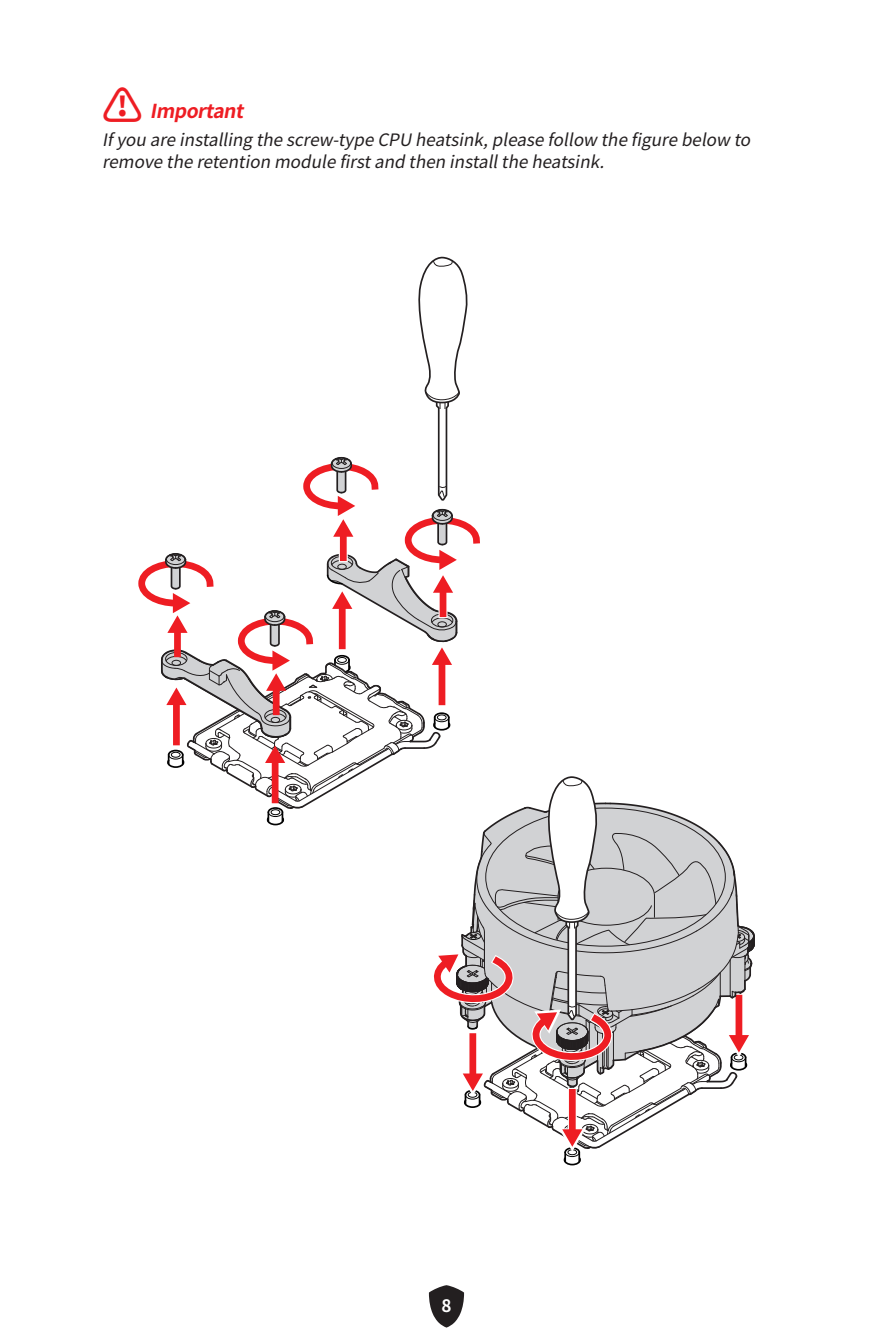
<style>
.page{position:relative;width:893px;height:1340px;background:#fff}
.page>*{position:absolute;margin:0;border:0;box-sizing:border-box;transform-origin:0 0}
.t1{font:italic 700 19.35px "Noto Sans CJ Ktc";color:#ee1d23}
.t2{font:italic 17.1px/21.6px "Noto Sans CJ Ktc";color:#231f20}
.t3{font:700 17.1px "Noto Sans CJ Ktc";color:#fff}
.s1{font-style:normal;font-size:40.5px}
</style>
<div class="page">
<svg style="left:429px;top:1285px;width:35px;height:42px"></svg>
<svg style="left:138px;top:256px;width:617px;height:910px"></svg>
<p class="t1" style="left:102px;top:100px;width:152px"><span class="s1">⚠</span> Important</p>
<p class="t2" style="left:102px;top:129px;width:658px">Ifyouareinstallingthescrew-typeCPUheatsink,pleasefollowthefigurebelowto removetheretentionmodulefirstandtheninstalltheheatsink.</p>
<p class="t3" style="left:441px;top:1296px;width:12px">8</p>
</div>
